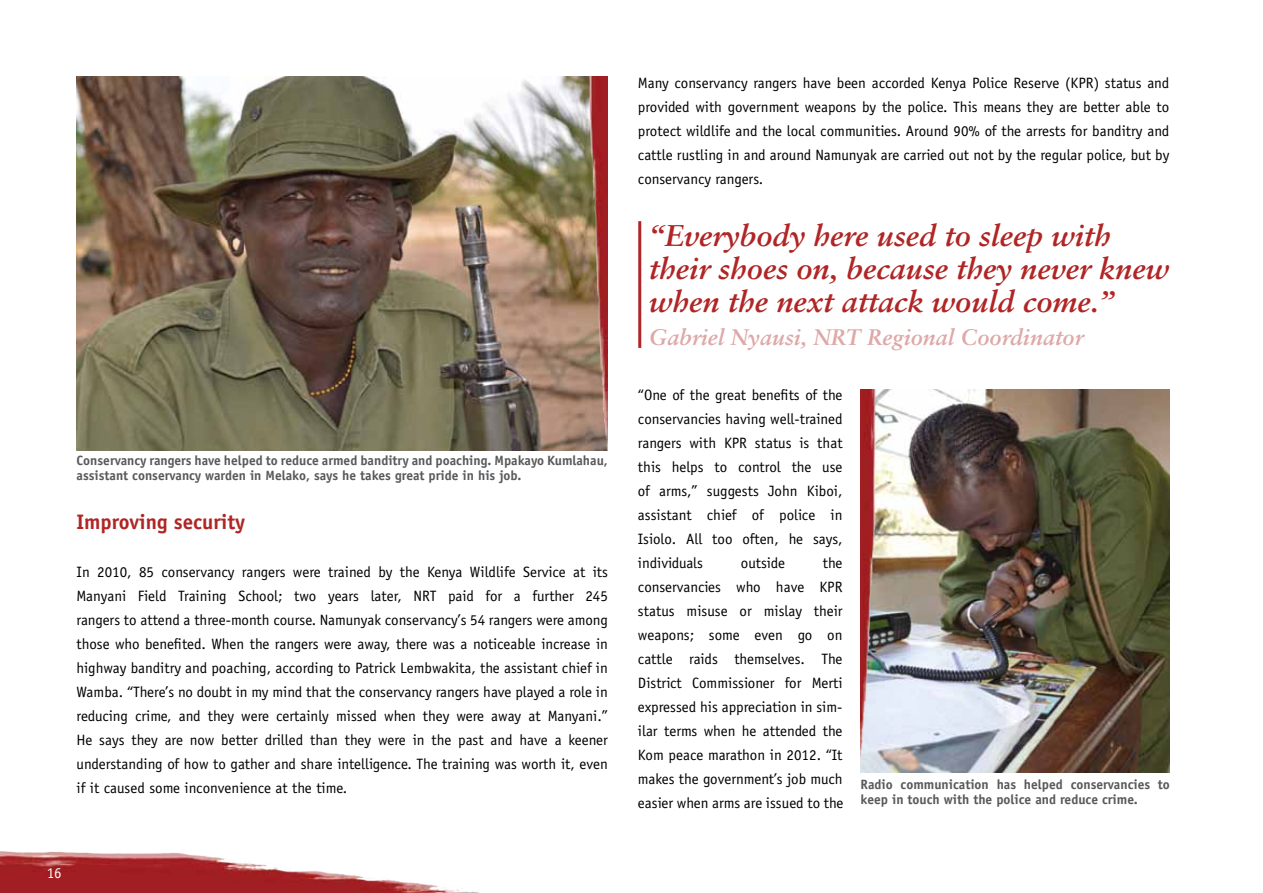
<style>
.page{position:relative;width:1263px;height:893px;background:#fff}
.page>*{position:absolute;margin:0;border:0;box-sizing:border-box;transform-origin:0 0}
.t1{font:italic 700 30px/33px "Sabon";color:#b02525}
.t2{font:italic 700 22.5px "Sabon";color:#dfa8a8}
.t3{font:700 21px "Officina Sans";color:#b02525}
.t4{font:15px/24px "Officina Sans";color:#000;text-align:justify}
.t5{font:15px "Officina Sans";color:#fff}
.t6{font:700 13.5px/15px "Officina Sans";color:#58595b}
</style>
<div class="page">
<img style="left:0;top:851px;width:479px;height:42px">
<img style="left:77px;top:77px;width:469px;height:373px">
<img style="left:904px;top:390px;width:266px;height:382px">
<img style="left:546px;top:77px;width:62px;height:373px">
<hr style="left:638px;top:221px;width:3px;height:127px;background:#b02525">
<img style="left:860px;top:390px;width:44px;height:382px">
<p class="t6" style="left:77px;top:453px;width:533px">Conservancy rangers have helped to reduce armed banditry and poaching. Mpakayo Kumlahau, assistant conservancy warden in Melako, says he takes great pride in his job.</p>
<h3 class="t3" style="left:77px;top:509px;width:170px">Improving security</h3>
<p class="t4" style="left:77px;top:560px;width:533px">In 2010, 85 conservancy rangers were trained by the Kenya Wildlife Service at its Manyani Field Training School; two years later, NRT paid for a further 245 rangers to attend a three-month course. Namunyak conservancy’s 54 rangers were among those who benefited. When the rangers were away, there was a noticeable increase in highway banditry and poaching, according to Patrick Lembwakita, the assistant chief in Wamba. “There’s no doubt in my mind that the conservancy rangers have played a role in reducing crime, and they were certainly missed when they were away at Manyani.” He says they are now better drilled than they were in the past and have a keener understanding of how to gather and share intelligence. The training was worth it, even if it caused some inconvenience at the time.</p>
<p class="t5" style="left:47px;top:864px;width:16px">16</p>
<p class="t4" style="left:638px;top:71px;width:533px">Many conservancy rangers have been accorded Kenya Police Reserve (KPR) status and provided with government weapons by the police. This means they are better able to protect wildlife and the local communities. Around 90% of the arrests for banditry and cattle rustling in and around Namunyak are carried out not by the regular police, but by conservancy rangers.</p>
<h1 class="t1" style="left:649px;top:219px;width:521px">“Everybody here used to sleep with their shoes on, because they never knew when the next attack would come.”</h1>
<h2 class="t2" style="left:649px;top:323px;width:436px">Gabriel Nyausi, NRT Regional Coordinator</h2>
<p class="t4" style="left:638px;top:383px;width:206px">“One of the great benefits of the conservancies having well-trained rangers with KPR status is that this helps to control the use of arms,” suggests John Kiboi, assistant chief of police in Isiolo. All too often, he says, individuals</p>
<p class="t4" style="left:638px;top:551px;width:207px;text-indent:185px">the conservancies who have KPR status misuse or mislay their weapons; some even go on cattle raids themselves. The District Commissioner for Merti expressed his appreciation in sim&shy;ilar terms when he attended the Kom peace marathon in 2012. “It makes the government’s job much easier when arms are issued to the</p>
<p class="t4" style="left:741px;top:551px;width:46px">outside</p>
<p class="t6" style="left:860px;top:776px;width:311px">Radio communication has helped conservancies to keep in touch with the police and reduce crime.</p>
</div>
